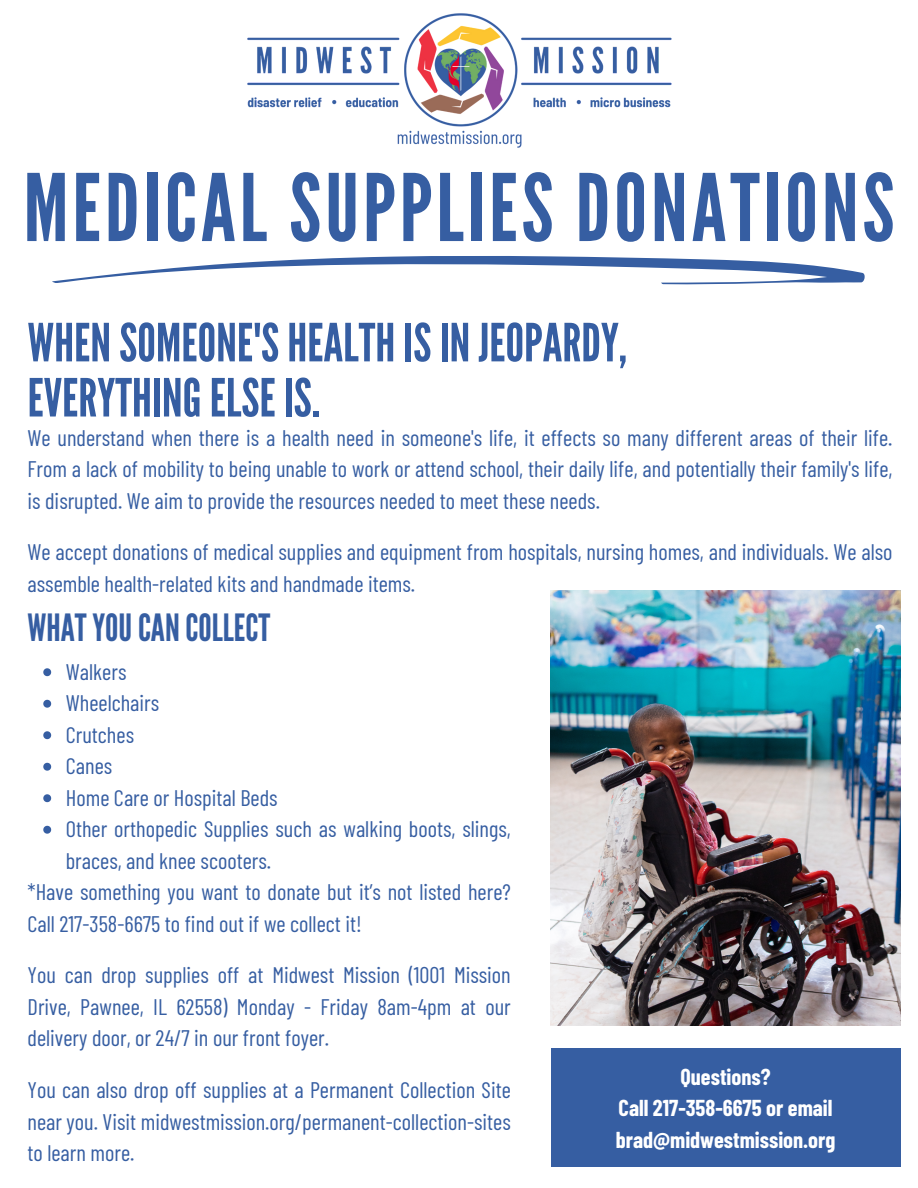
<style>
.page{position:relative;width:918px;height:1188px;background:#fff}
.page>*{position:absolute;margin:0;border:0;box-sizing:border-box;transform-origin:0 0}
.t1{font:92.85px "League Gothic";letter-spacing:.045em;color:#365ea2}
.t2{font:52.5px "League Gothic";color:#365ea2}
.t3{font:37.5px "League Gothic";color:#365ea2}
.t4{font:22.5px/31.5px "Barlow Condensed";color:#365ea2;text-align:justify}
.t5{font:700 22.5px/31.5px "Barlow Condensed";color:#fff}
</style>
<div class="page">
<img style="left:247px;top:13px;width:425px;height:135px">
<img style="left:551px;top:590px;width:350px;height:436px">
<div style="left:551px;top:1048px;width:349px;height:118px;background:#365ea2"></div>
<svg style="left:52px;top:256px;width:813px;height:29px"></svg>
<svg style="left:43px;top:668px;width:8px;height:8px"></svg>
<svg style="left:43px;top:700px;width:8px;height:8px"></svg>
<svg style="left:43px;top:731px;width:8px;height:8px"></svg>
<svg style="left:43px;top:763px;width:8px;height:8px"></svg>
<svg style="left:43px;top:794px;width:8px;height:8px"></svg>
<svg style="left:43px;top:826px;width:8px;height:8px"></svg>
<p class="t1" style="left:24px;top:154px;width:872px">MEDICAL SUPPLIES DONATIONS</p>
<p class="t2" style="left:28px;top:312px;width:601px">WHENSOMEONE'SHEALTHISINJEOPARDY,</p>
<p class="t2" style="left:28px;top:367px;width:294px">EVERYTHINGELSE IS.</p>
<p class="t4" style="left:28px;top:421px;width:867px">We understand when there is a health need in someone's life, it effects so many different areas of their life.<br>From a lack of mobility to being unable to work or attend school, their daily life, and potentially their family's life, is disrupted. We aim to provide the resources needed to meet these needs.</p>
<p class="t4" style="left:28px;top:536px;width:867px">We accept donations of medical supplies and equipment from hospitals, nursing homes, and individuals. We also assemble health-related kits and handmade items.</p>
<p class="t3" style="left:28px;top:606px;width:244px">WHATYOUCANCOLLECT</p>
<p class="t4" style="left:66px;top:655px;width:62px">Walkers</p>
<p class="t4" style="left:66px;top:686px;width:95px">Wheelchairs</p>
<p class="t4" style="left:66px;top:718px;width:70px">Crutches</p>
<p class="t4" style="left:66px;top:749px;width:48px">Canes</p>
<p class="t4" style="left:66px;top:781px;width:213px">Home Care or Hospital Beds</p>
<p class="t4" style="left:66px;top:812px;width:447px">Other orthopedic Supplies such as walking boots, slings, braces, and knee scooters.</p>
<p class="t4" style="left:28px;top:875px;width:485px">*Have something you want to donate but it’s not listed here?<br>Call 217-358-6675 to find out if we collect it!</p>
<p class="t4" style="left:28px;top:959px;width:485px">You can drop supplies off at Midwest Mission (1001 Mission Drive, Pawnee, IL 62558) Monday - Friday 8am-4pm at our delivery door, or 24/7 in our front foyer.</p>
<p class="t4" style="left:28px;top:1073px;width:485px">You can also drop off supplies at a Permanent Collection Site near you. Visit midwestmission.org/permanent-collection-sites to learn more.</p>
<p class="t5" style="left:681px;top:1060px;width:92px">Questions?</p>
<p class="t5" style="left:616px;top:1091px;width:221px">Call 217-358-6675 or email brad@midwestmission.org</p>
</div>
